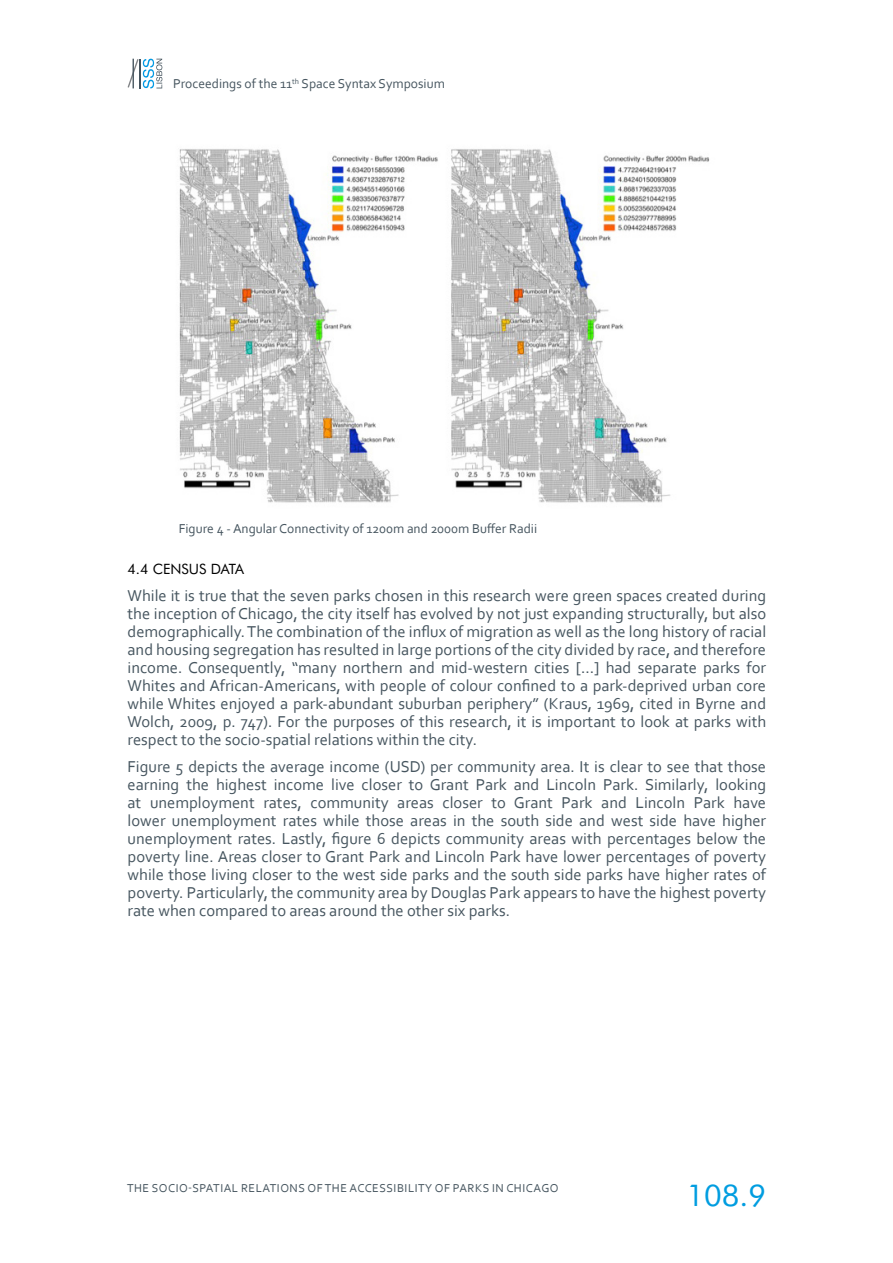
<style>
.page{position:relative;width:893px;height:1263px;background:#fff}
.page>*{position:absolute;margin:0;border:0;box-sizing:border-box;transform-origin:0 0}
.t1{font:30px "Futura BT";color:#009de0}
.t2{font:16.5px/18px "Corbel";color:#46555f;text-align:justify}
.t3{font:14.25px "Futura BT";color:#000}
.t4{font:13.5px "Corbel";color:#46555f}
.t5{font:12px "Corbel";letter-spacing:.04em;color:#46555f}
</style>
<div class="page">
<svg style="left:128px;top:59px;width:34px;height:29px"></svg>
<img style="left:179px;top:149px;width:531px;height:354px">
<p class="t4" style="left:173px;top:76px;width:273px">Proceedings of the 11<sup>th</sup> Space Syntax Symposium</p>
<p class="t4" style="left:179px;top:520px;width:360px">Figure 4 - Angular Connectivity of 1200m and 2000m Buffer Radii</p>
<p class="t3" style="left:128px;top:560px;width:118px">4.4 CENSUS DATA</p>
<p class="t2" style="left:128px;top:586px;width:640px">While it is true that the seven parks chosen in this research were green spaces created during the inception of Chicago, the city itself has evolved by not just expanding structurally, but also demographically. The combination of the influx of migration as well as the long history of racial and housing segregation has resulted in large portions of the city divided by race, and therefore income. Consequently, “many northern and mid-western cities […] had separate parks for Whites and African-Americans, with people of colour confined to a park-deprived urban core while Whites enjoyed a park-abundant suburban periphery” (Kraus, 1969, cited in Byrne and Wolch, 2009, p. 747). For the purposes of this research, it is important to look at parks with respect to the socio-spatial relations within the city.</p>
<p class="t2" style="left:128px;top:757px;width:640px">Figure 5 depicts the average income (USD) per community area. It is clear to see that those earning the highest income live closer to Grant Park and Lincoln Park. Similarly, looking at unemployment rates, community areas closer to Grant Park and Lincoln Park have lower unemployment rates while those areas in the south side and west side have higher unemployment rates. Lastly, figure 6 depicts community areas with percentages below the poverty line. Areas closer to Grant Park and Lincoln Park have lower percentages of poverty while those living closer to the west side parks and the south side parks have higher rates of poverty. Particularly, the community area by Douglas Park appears to have the highest poverty rate when compared to areas around the other six parks.</p>
<p class="t5" style="left:127px;top:1180px;width:433px">THE SOCIO-SPATIAL RELATIONS OF THE ACCESSIBILITY OF PARKS IN CHICAGO</p>
<h1 class="t1" style="left:686px;top:1177px;width:81px">108.9</h1>
</div>
